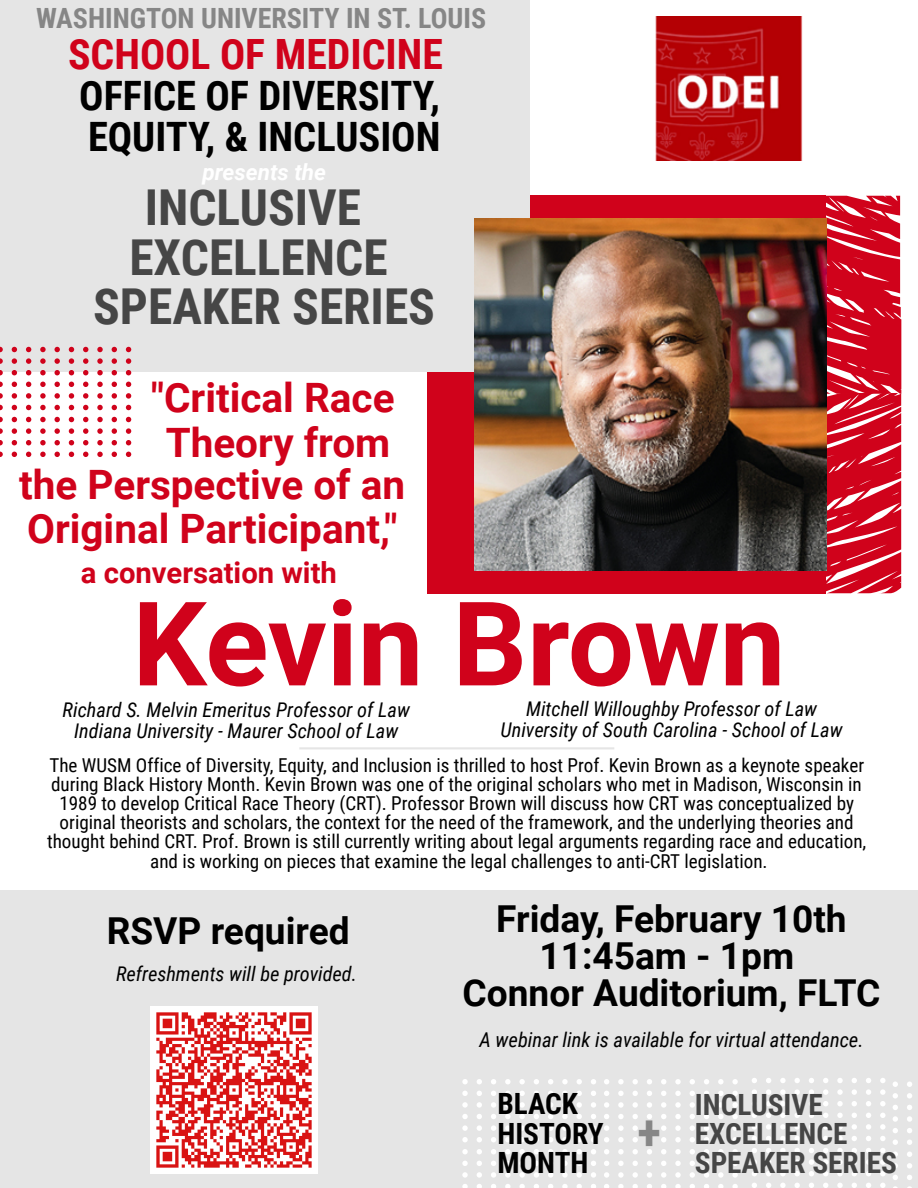
<style>
.page{position:relative;width:918px;height:1188px;background:#fff}
.page>*{position:absolute;margin:0;border:0;box-sizing:border-box;transform-origin:0 0}
.t1{font:700 117px "Roboto";color:#d0021b}
.t2{font:700 49.5px/49.5px "Roboto Condensed";color:#464646;text-align:center}
.t3{font:700 49.5px "Roboto Condensed";color:#868686}
.t4{font:700 41.75px "Roboto Condensed";color:#d0021b}
.t5{font:700 40.5px/43.9px "Roboto";color:#d0021b}
.t6{font:700 40.5px "Roboto Condensed";color:#000}
.t7{font:700 37.1px "Roboto";color:#000}
.t8{font:700 29.25px "Roboto Condensed";color:#464646}
.t9{font:700 29.25px "Roboto Condensed";color:#000}
.t10{font:700 29.25px "Roboto";color:#d0021b}
.t11{font:700 27.9px "Roboto Condensed";color:#868686}
.t12{font:italic 700 22.5px "Roboto";color:#fff}
.t13{font:italic 20.45px "Roboto Condensed";color:#000}
.t14{font:italic 20.25px "Roboto Condensed";color:#000}
.t15{font:19.1px/19.1px "Roboto Condensed";color:#000;text-align:center}
</style>
<div class="page">
<div style="left:0;top:890px;width:918px;height:298px;background:#e5e5e5"></div>
<svg style="left:893px;top:1082px;width:19px;height:106px"></svg>
<div style="left:427px;top:195px;width:399px;height:399px;background:#d0021b"></div>
<svg style="left:462px;top:1079px;width:134px;height:109px"></svg>
<svg style="left:604px;top:1079px;width:134px;height:109px"></svg>
<svg style="left:752px;top:1078px;width:134px;height:110px"></svg>
<div style="left:0;top:0;width:530px;height:372px;background:#e5e5e5"></div>
<svg style="left:826px;top:196px;width:75px;height:397px;background:#d52a3e"></svg>
<svg style="left:0;top:347px;width:131px;height:110px"></svg>
<img style="left:655px;top:17px;width:147px;height:144px">
<img style="left:474px;top:218px;width:352px;height:353px">
<hr style="left:299px;top:747px;width:315px;height:2px;background:#e5e5e5">
<img style="left:150px;top:1006px;width:168px;height:168px">
<p class="t11" style="left:36px;top:3px;width:452px">WASHINGTON UNIVERSITY IN ST. LOUIS</p>
<p class="t4" style="left:68px;top:30px;width:376px">SCHOOL OF MEDICINE</p>
<p class="t6" style="left:79px;top:72px;width:362px">OFFICE OF DIVERSITY,</p>
<p class="t6" style="left:88px;top:113px;width:354px">EQUITY, &amp; INCLUSION</p>
<p class="t12" style="left:202px;top:159px;width:125px">presents the</p>
<p class="t2" style="left:93px;top:183px;width:343px">INCLUSIVE<br>EXCELLENCE<br>SPEAKER SERIES</p>
<p class="t5" style="left:151px;top:375px;width:245px;line-height:45px;text-align:center">"Critical Race<br>Theory from</p>
<p class="t5" style="left:19px;top:464px;width:387px">the Perspective of an<br>Original Participant,"</p>
<p class="t10" style="left:81px;top:556px;width:258px">a conversation with</p>
<p class="t1" style="left:132px;top:577px;width:654px">Kevin Brown</p>
<p class="t14" style="left:63px;top:699px;width:349px">Richard S. Melvin Emeritus Professor of Law</p>
<p class="t14" style="left:74px;top:719px;width:325px">Indiana University - Maurer School of Law</p>
<p class="t14" style="left:526px;top:698px;width:293px">Mitchell Willoughby Professor of Law</p>
<p class="t14" style="left:501px;top:718px;width:344px">University of South Carolina - School of Law</p>
<p class="t15" style="left:47px;top:756px;width:821px">The WUSM Office of Diversity, Equity, and Inclusion is thrilled to host Prof. Kevin Brown as a keynote speaker during Black History Month. Kevin Brown was one of the original scholars who met in Madison, Wisconsin in 1989 to develop Critical Race Theory (CRT). Professor Brown will discuss how CRT was conceptualized by original theorists and scholars, the context for the need of the framework, and the underlying theories and thought behind CRT. Prof. Brown is still currently writing about legal arguments regarding race and education, and is working on pieces that examine the legal challenges to anti-CRT legislation.</p>
<p class="t7" style="left:496px;top:898px;width:352px">Friday, February 10th</p>
<p class="t7" style="left:539px;top:935px;width:256px">11:45am - 1pm</p>
<p class="t7" style="left:463px;top:972px;width:420px">Connor Auditorium, FLTC</p>
<p class="t13" style="left:479px;top:1028px;width:386px">A webinar link is available for virtual attendance.</p>
<p class="t7" style="left:107px;top:910px;width:244px">RSVP required</p>
<p class="t14" style="left:116px;top:962px;width:242px">Refreshments will be provided.</p>
<p class="t9" style="left:497px;top:1087px;width:82px">BLACK</p>
<p class="t9" style="left:497px;top:1116px;width:108px">HISTORY</p>
<p class="t9" style="left:497px;top:1146px;width:93px">MONTH</p>
<p class="t3" style="left:638px;top:1104px;width:25px">+</p>
<p class="t8" style="left:695px;top:1088px;width:129px">INCLUSIVE</p>
<p class="t8" style="left:695px;top:1117px;width:154px">EXCELLENCE</p>
<p class="t8" style="left:695px;top:1146px;width:203px">SPEAKER SERIES</p>
</div>
